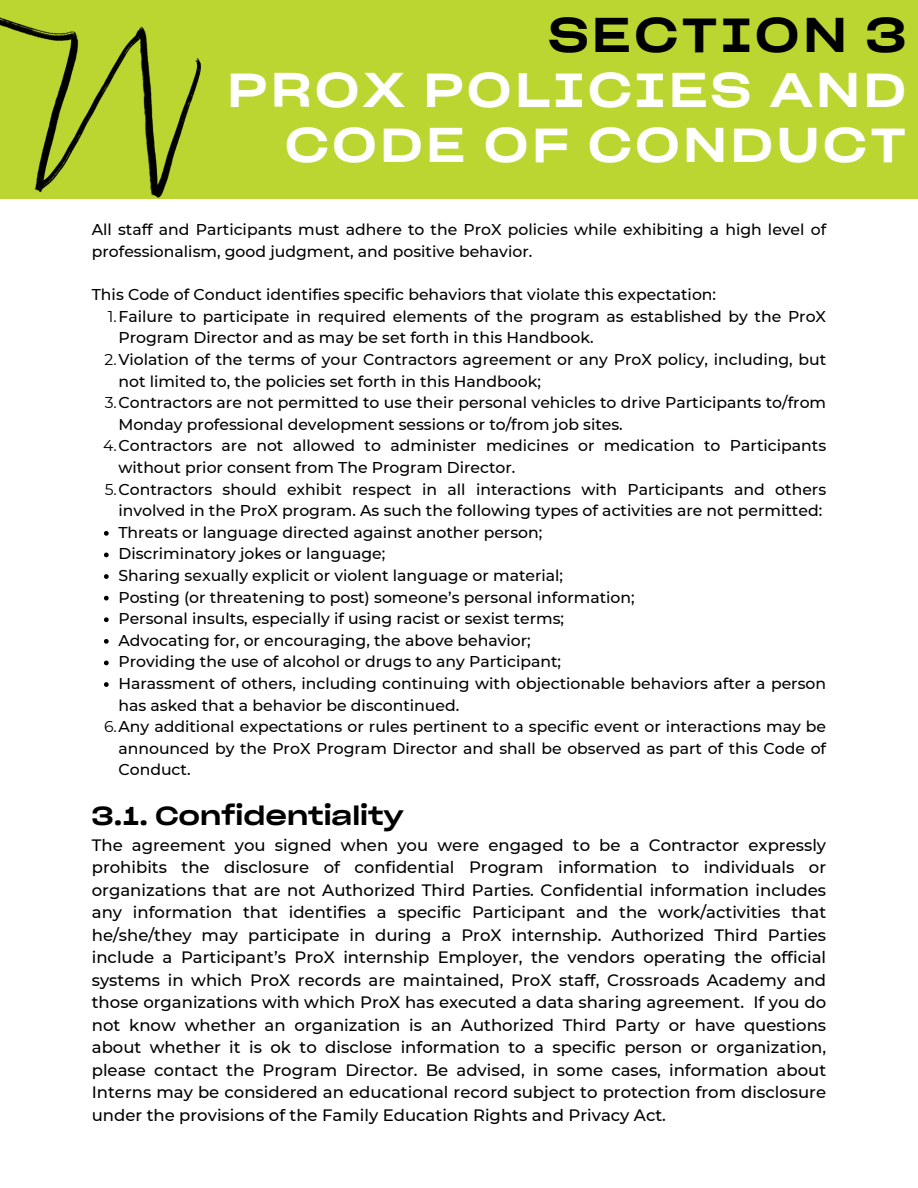
<style>
.page{position:relative;width:918px;height:1188px;background:#fff}
.page>*{position:absolute;margin:0;border:0;box-sizing:border-box;transform-origin:0 0}
.t1{font:47.55px/55.2px "Sharp Grotesk Medium 25";letter-spacing:.07em;color:#fff;text-align:right}
.t2{font:47.55px "Sharp Grotesk Medium 25";letter-spacing:.07em;color:#000}
.t3{font:25.5px "Sharp Grotesk Medium 25";color:#000}
.t4{font:500 16.5px/22.5px "Montserrat";color:#000;text-align:justify}
.t5{font:500 15.6px/21.6px "Montserrat";color:#000}
.s1{font-weight:400}
</style>
<div class="page">
<svg style="left:104px;top:531px;width:5px;height:5px"></svg>
<svg style="left:104px;top:553px;width:5px;height:4px"></svg>
<svg style="left:104px;top:574px;width:5px;height:5px"></svg>
<svg style="left:104px;top:596px;width:5px;height:4px"></svg>
<svg style="left:104px;top:617px;width:5px;height:5px"></svg>
<svg style="left:104px;top:639px;width:5px;height:5px"></svg>
<svg style="left:104px;top:661px;width:5px;height:4px"></svg>
<svg style="left:104px;top:682px;width:5px;height:5px"></svg>
<div style="left:0;top:0;width:918px;height:198px;background:#bcd631"></div>
<img style="left:0;top:17px;width:200px;height:181px">
<h1 class="t2" style="left:549px;top:4px;width:359px">SECTION 3</h1>
<h1 class="t1" style="left:227px;top:62px;width:681px">PROX POLICIES AND<br>CODE OF CONDUCT</h1>
<p class="t5" style="left:92px;top:219px;width:736px">All staff and Participants must adhere to the ProX policies while exhibiting a high level of professionalism, good judgment, and positive behavior.</p>
<p class="t5" style="left:92px;top:284px;width:626px">This Code of Conduct identifies specific behaviors that violate this expectation:</p>
<p class="t5" style="left:108px;top:305px;width:720px"><span class="s1">1.</span>Failure to participate in required elements of the program as established by the ProX</p>
<p class="t5" style="left:118px;top:327px;width:477px">Program Director and as may be set forth in this Handbook.</p>
<p class="t5" style="left:105px;top:349px;width:723px"><span class="s1">2.</span>Violation of the terms of your Contractors agreement or any ProX policy, including, but</p>
<p class="t5" style="left:118px;top:370px;width:424px">not limited to, the policies set forth in this Handbook;</p>
<p class="t5" style="left:105px;top:392px;width:723px"><span class="s1">3.</span>Contractors are not permitted to use their personal vehicles to drive Participants to/from</p>
<p class="t5" style="left:118px;top:413px;width:506px">Monday professional development sessions or to/from job sites.</p>
<p class="t5" style="left:103px;top:435px;width:725px"><span class="s1">4.</span>Contractors are not allowed to administer medicines or medication to Participants</p>
<p class="t5" style="left:118px;top:457px;width:399px">without prior consent from The Program Director.</p>
<p class="t5" style="left:105px;top:478px;width:723px"><span class="s1">5.</span>Contractors should exhibit respect in all interactions with Participants and others</p>
<p class="t5" style="left:118px;top:500px;width:705px">involved in the ProX program. As such the following types of activities are not permitted:</p>
<p class="t5" style="left:118px;top:521px;width:425px">Threats or language directed against another person;</p>
<p class="t5" style="left:118px;top:543px;width:268px">Discriminatory jokes or language;</p>
<p class="t5" style="left:118px;top:565px;width:446px">Sharing sexually explicit or violent language or material;</p>
<p class="t5" style="left:118px;top:586px;width:518px">Posting (or threatening to post) someone’s personal information;</p>
<p class="t5" style="left:118px;top:608px;width:447px">Personal insults, especially if using racist or sexist terms;</p>
<p class="t5" style="left:118px;top:629px;width:414px">Advocating for, or encouraging, the above behavior;</p>
<p class="t5" style="left:118px;top:651px;width:444px">Providing the use of alcohol or drugs to any Participant;</p>
<p class="t5" style="left:118px;top:673px;width:709px">Harassment of others, including continuing with objectionable behaviors after a person</p>
<p class="t5" style="left:118px;top:694px;width:342px">has asked that a behavior be discontinued.</p>
<p class="t5" style="left:104px;top:716px;width:724px"><span class="s1">6.</span>Any additional expectations or rules pertinent to a specific event or interactions may be</p>
<p class="t5" style="left:118px;top:737px;width:709px">announced by the ProX Program Director and shall be observed as part of this Code of</p>
<p class="t5" style="left:118px;top:759px;width:74px">Conduct.</p>
<h2 class="t3" style="left:92px;top:799px;width:314px">3.1. Confidentiality</h2>
<p class="t4" style="left:92px;top:834px;width:736px">The agreement you signed when you were engaged to be a Contractor expressly prohibits the disclosure of confidential Program information to individuals or organizations that are not Authorized Third Parties. Confidential information includes any information that identifies a specific Participant and the work/activities that he/she/they may participate in during a ProX internship. Authorized Third Parties include a Participant’s ProX internship Employer, the vendors operating the official systems in which ProX records are maintained, ProX staff, Crossroads Academy and those organizations with which ProX has executed a data sharing agreement. If you do not know whether an organization is an Authorized Third Party or have questions about whether it is ok to disclose information to a specific person or organization, please contact the Program Director. Be advised, in some cases, information about Interns may be considered an educational record subject to protection from disclosure under the provisions of the Family Education Rights and Privacy Act.</p>
</div>
